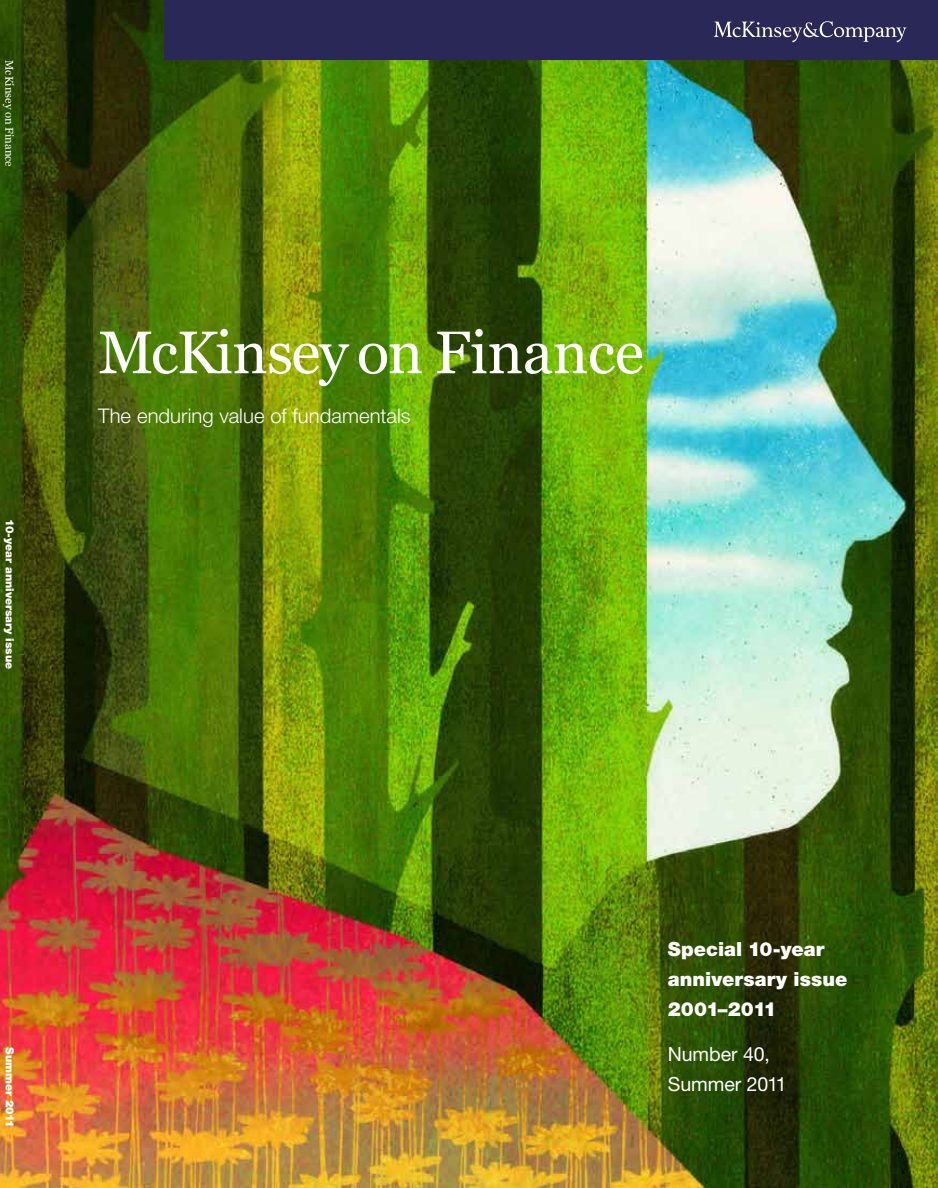
<style>
.page{position:relative;width:938px;height:1188px;background:#fff}
.page>*{position:absolute;margin:0;border:0;box-sizing:border-box;transform-origin:0 0}
.t1{font:60px "Georgia";letter-spacing:-.01em;color:#fff}
.t2{font:300 20.25px "Helvetica Neue LT Std";letter-spacing:.005em;color:#fff}
.t3{font:900 19.5px/30px "Helvetica Neue LT Std";letter-spacing:.005em;color:#fff}
.t4{font:19.5px/30px "Helvetica Neue LT Std";letter-spacing:-.005em;color:#fff}
.t5{font:900 11.25px "Helvetica Neue LT Std";color:#fff}
.t6{font:11.25px "Georgia";color:#fff}
</style>
<div class="page">
<img style="left:0;top:0;width:938px;height:1188px">
<div style="left:164px;top:0;width:773px;height:60px;background:#2a2857"></div>
<svg style="left:713px;top:21px;width:193px;height:21px"></svg>
<p class="t6" style="left:16px;top:60px;width:108px;rotate:90deg">McKinsey on Finance</p>
<p class="t5" style="left:16px;top:519px;width:152px;rotate:90deg">10-year anniversary issue</p>
<h1 class="t1" style="left:98px;top:316px;width:547px">McKinsey on Finance</h1>
<p class="t2" style="left:98px;top:404px;width:314px">The enduring value of fundamentals</p>
<p class="t5" style="left:16px;top:1047px;width:82px;rotate:90deg">Summer 2011</p>
<p class="t3" style="left:668px;top:934px;width:181px">Special 10-year anniversary issue<br>2001–2011</p>
<p class="t4" style="left:668px;top:1039px;width:120px">Number 40,<br>Summer 2011</p>
</div>
